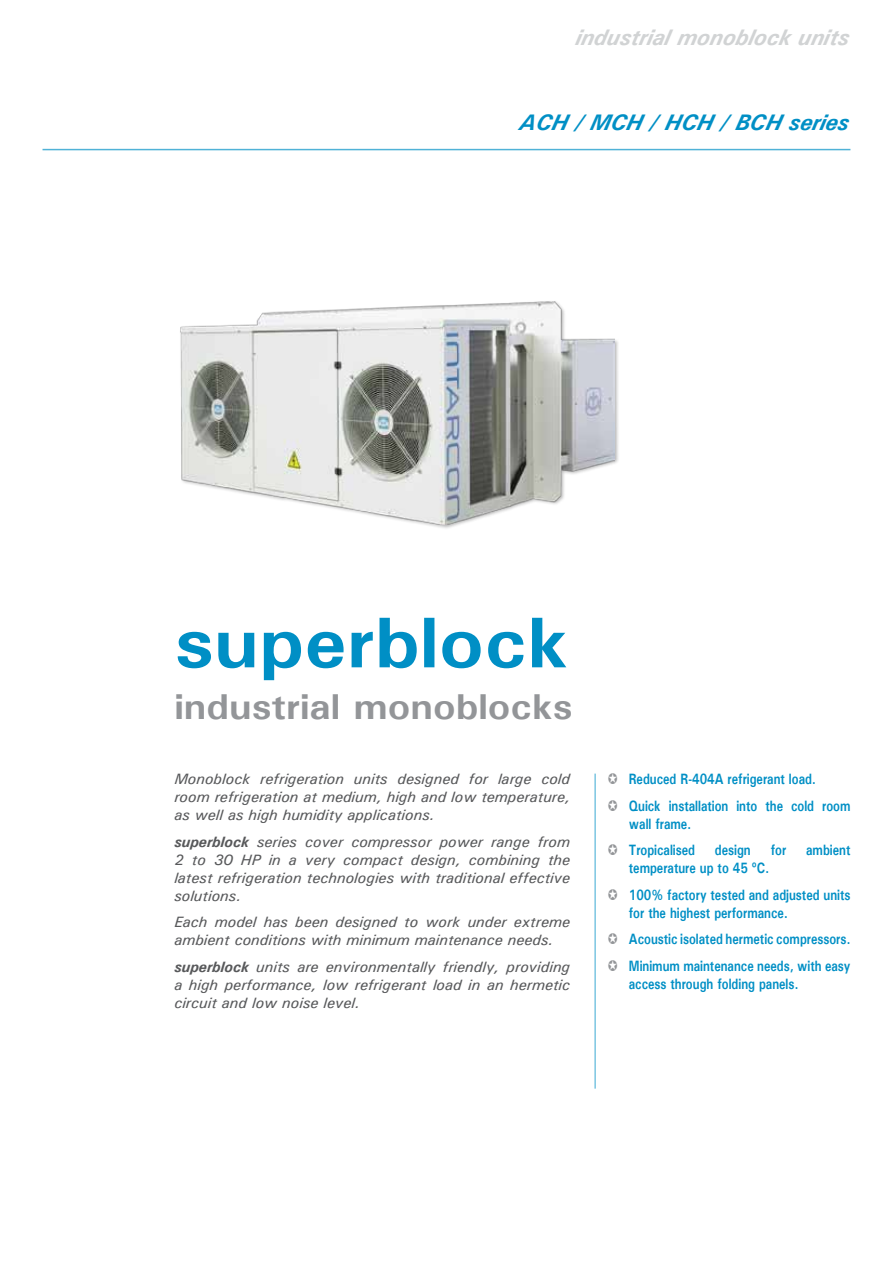
<style>
.page{position:relative;width:893px;height:1263px;background:#fff}
.page>*{position:absolute;margin:0;border:0;box-sizing:border-box;transform-origin:0 0}
.t1{font:700 72px "Univers";color:#008fc5;scale:1.1 1}
.t2{font:700 36px "Univers";color:#939598;scale:1.1 1}
.t3{font:italic 700 22.5px "Univers";color:#d1d3d4}
.t4{font:italic 700 22.5px "Univers";color:#008fc5}
.t5{font:italic 500 15px/18px "Univers";color:#58595b;text-align:justify}
.t6{font:700 15px/26.5px "Univers";color:#008fc5;scale:.8 1}
.s1{font-weight:700}
</style>
<div class="page">
<hr style="left:43px;top:149px;width:807px;height:1px;background:#50b2d7">
<div style="left:179px;top:300px;width:441px;height:229px;background:#000;opacity:.3"></div>
<img style="left:181px;top:302px;width:434px;height:223px">
<hr style="left:595px;top:774px;width:1px;height:315px;background:#50b2d7">
<h3 class="t3" style="left:575px;top:23px;width:278px">industrial monoblock units</h3>
<h3 class="t4" style="left:519px;top:108px;width:335px">A CH / MCH / HCH / BCH series</h3>
<h1 class="t1" style="left:174px;top:597px;width:360px">superblock</h1>
<h2 class="t2" style="left:174px;top:684px;width:364px">industrial monoblocks</h2>
<p class="t5" style="left:174px;top:770px;width:397px">Monoblock refrigeration units designed for large cold room refrigeration at medium, high and low temperature, as well as high humidity applications.</p>
<p class="t5" style="left:174px;top:832px;width:397px"><span class="s1">superblock</span> series cover compressor power range from 2 to 30 HP in a very compact design, combining the latest refrigeration technologies with traditional effective solutions.</p>
<p class="t5" style="left:174px;top:913px;width:397px">Each model has been designed to work under extreme ambient conditions with minimum maintenance needs.</p>
<p class="t5" style="left:174px;top:957px;width:397px"><span class="s1">superblock</span> units are environmentally friendly, providing a high performance, low refrigerant load in an hermetic circuit and low noise level.</p>
<p class="t6" style="left:629px;top:765px;width:278px">Reduced R-404A refrigerant load.<br>Quick installation into the cold room</p>
<p class="t6" style="left:629px;top:810px;width:84px">wall frame.<br>Tropicalised</p>
<p class="t6" style="left:715px;top:836px;width:46px">design</p>
<p class="t6" style="left:771px;top:836px;width:21px">for</p>
<p class="t6" style="left:806px;top:836px;width:57px">ambient</p>
<p class="t6" style="left:629px;top:854px;width:279px">temperature up to 45 ºC.<br>100% factory tested and adjusted units</p>
<p class="t6" style="left:629px;top:899px;width:279px">for the highest performance.<br>Acoustic isolated hermetic compressors.<br>Minimum maintenance needs, with easy</p>
<p class="t6" style="left:629px;top:970px;width:213px">access through folding panels.</p>
</div>
